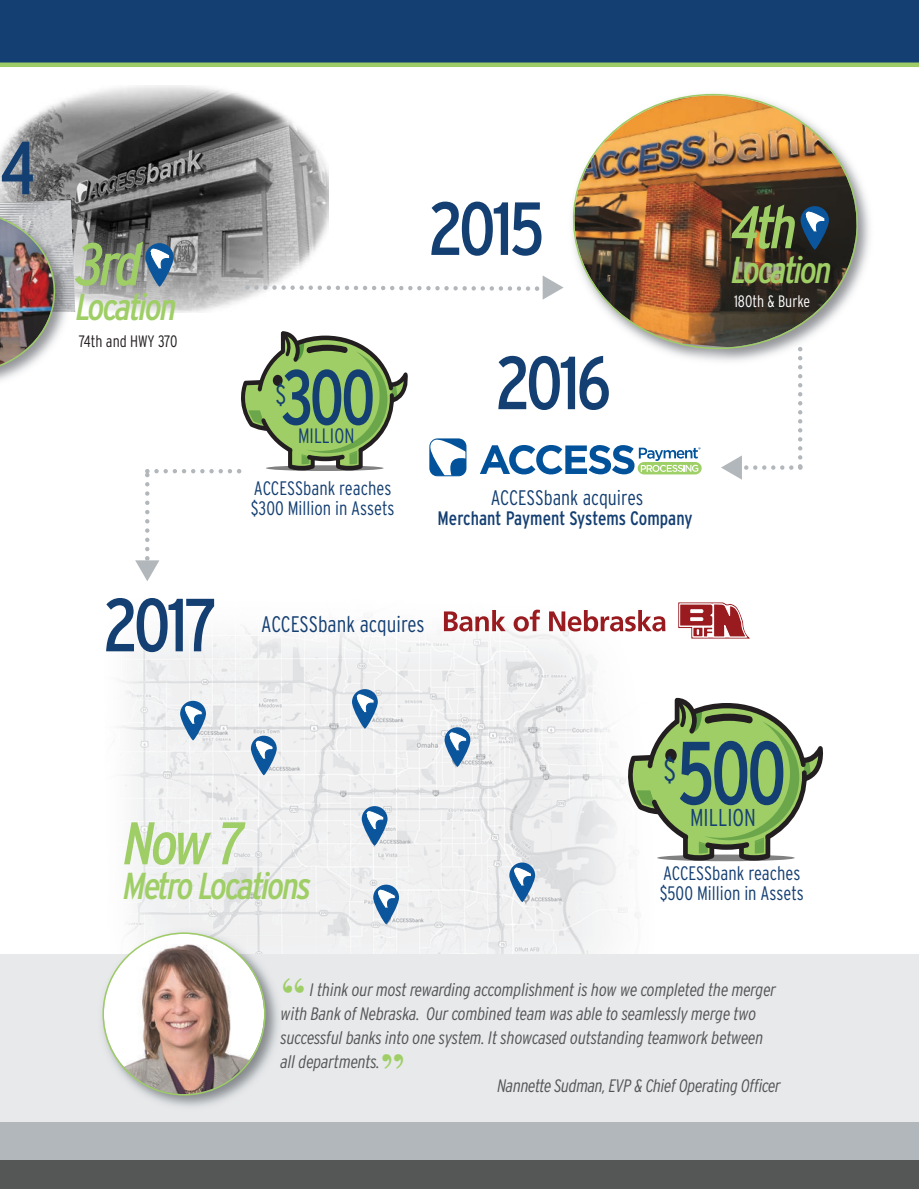
<style>
.page{position:relative;width:919px;height:1189px;background:#fff}
.page>*{position:absolute;margin:0;border:0;box-sizing:border-box;transform-origin:0 0}
.t1{font:condensed 89.1px "Interstate";color:#143f72;scale:.9 1}
.t2{font:condensed 77.7px "Interstate";color:#143f72;scale:.9 1}
.t3{font:condensed 75px "Interstate";letter-spacing:-.05em;color:#143f72}
.t4{font:italic condensed 60px "Interstate";letter-spacing:-.05em;color:#9fce66}
.t5{font:700 45px "Bodoni BT";color:#9fce66}
.t6{font:italic condensed 37.5px "Interstate";letter-spacing:-.05em;color:#9fce66}
.t7{font:300 condensed 31.8px "Interstate";color:#143f72;scale:.96 1}
.t8{font:300 condensed 27.15px "Interstate";color:#143f72;scale:.96 1}
.t9{font:300 condensed 24.3px "Interstate";color:#143f72;scale:.96 1}
.t10{font:300 condensed 22.5px "Interstate";color:#143f72;scale:.96 1}
.t11{font:300 condensed 21px "Interstate";color:#143f72;scale:.96 1}
.t12{font:300 condensed 20.85px "Interstate";color:#143f72;scale:.96 1}
.t13{font:300 condensed 19.5px/19.5px "Interstate";color:#143f72;scale:.96 1}
.t14{font:condensed 19.5px "Interstate";color:#143f72;scale:.96 1}
.t15{font:italic 300 condensed 18px/24px "Interstate";letter-spacing:-.01em;color:#555656}
.t16{font:300 condensed 16.5px "Interstate";color:#231f20;scale:.96 1}
.t17{font:300 condensed 16.5px "Interstate";color:#fff;scale:.96 1}
</style>
<div class="page">
<img style="left:0;top:86px;width:329px;height:226px">
<img style="left:120px;top:612px;width:565px;height:342px">
<div style="left:0;top:0;width:919px;height:65px;background:#143f72"></div>
<div style="left:0;top:1118px;width:919px;height:42px;background:#b2b7bb"></div>
<div style="left:0;top:1160px;width:919px;height:29px;background:#555656"></div>
<div style="left:0;top:954px;width:919px;height:168px;background:#e7e9eb"></div>
<img style="left:120px;top:926px;width:165px;height:181px">
<svg style="left:102px;top:932px;width:164px;height:163px"></svg>
<img style="left:0;top:203px;width:78px;height:178px">
<img style="left:0;top:200px;width:75px;height:112px">
<img style="left:0;top:213px;width:57px;height:158px">
<img style="left:678px;top:93px;width:192px;height:268px">
<img style="left:572px;top:94px;width:291px;height:261px">
<svg style="left:657px;top:854px;width:138px;height:7px"></svg>
<svg style="left:628px;top:698px;width:195px;height:162px"></svg>
<svg style="left:444px;top:610px;width:62px;height:21px"></svg>
<svg style="left:514px;top:609px;width:26px;height:22px"></svg>
<svg style="left:549px;top:610px;width:116px;height:21px"></svg>
<svg style="left:678px;top:602px;width:72px;height:36px"></svg>
<svg style="left:145px;top:243px;width:29px;height:44px"></svg>
<svg style="left:150px;top:248px;width:20px;height:21px"></svg>
<svg style="left:243px;top:275px;width:321px;height:25px"></svg>
<svg style="left:801px;top:206px;width:28px;height:44px"></svg>
<svg style="left:805px;top:211px;width:20px;height:21px"></svg>
<svg style="left:721px;top:347px;width:82px;height:133px"></svg>
<hr style="left:0;top:63px;width:919px;height:4px;background:#9dcc66">
<svg style="left:352px;top:689px;width:26px;height:39px"></svg>
<svg style="left:356px;top:693px;width:18px;height:19px"></svg>
<svg style="left:251px;top:735px;width:26px;height:40px"></svg>
<svg style="left:255px;top:740px;width:18px;height:19px"></svg>
<svg style="left:362px;top:806px;width:26px;height:39px"></svg>
<svg style="left:366px;top:810px;width:18px;height:19px"></svg>
<svg style="left:445px;top:727px;width:25px;height:40px"></svg>
<svg style="left:448px;top:731px;width:19px;height:19px"></svg>
<svg style="left:373px;top:884px;width:26px;height:40px"></svg>
<svg style="left:377px;top:889px;width:19px;height:19px"></svg>
<svg style="left:509px;top:862px;width:26px;height:40px"></svg>
<svg style="left:513px;top:866px;width:19px;height:20px"></svg>
<svg style="left:180px;top:701px;width:26px;height:39px"></svg>
<svg style="left:184px;top:705px;width:19px;height:19px"></svg>
<svg style="left:430px;top:439px;width:36px;height:37px"></svg>
<div style="left:430px;top:439px;width:36px;height:37px;border:1px solid #01529a;border-radius:8px"></div>
<svg style="left:480px;top:445px;width:221px;height:29px"></svg>
<svg style="left:135px;top:331px;width:273px;height:250px"></svg>
<h3 class="t3" style="left:0;top:124px;width:37px">4</h3>
<h3 class="t4" style="left:76px;top:229px;width:68px">3rd</h3>
<h3 class="t6" style="left:76px;top:285px;width:102px">Location</h3>
<p class="t16" style="left:79px;top:332px;width:104px">74th and HWY 370</p>
<h3 class="t3" style="left:103px;top:581px;width:116px">2017</h3>
<h3 class="t3" style="left:428px;top:185px;width:119px">2015</h3>
<h2 class="t2" style="left:281px;top:352px;width:107px">300</h2>
<p class="t12" style="left:298px;top:423px;width:60px">MILLION</p>
<h3 class="t8" style="left:275px;top:379px;width:13px">$</h3>
<p class="t13" style="left:251px;top:479px;width:151px">ACCESSbank reaches $300 Million in Assets</p>
<h3 class="t3" style="left:495px;top:339px;width:118px">2016</h3>
<p class="t11" style="left:491px;top:485px;width:160px">ACCESSbank acquires</p>
<p class="t14" style="left:438px;top:506px;width:267px">Merchant Payment Systems Company</p>
<p class="t10" style="left:261px;top:610px;width:172px">ACCESSbank acquires</p>
<h3 class="t4" style="left:732px;top:192px;width:68px">4th</h3>
<h3 class="t6" style="left:732px;top:248px;width:102px">Location</h3>
<p class="t17" style="left:734px;top:292px;width:81px">180th &amp; Burke</p>
<h3 class="t4" style="left:124px;top:808px;width:122px">Now 7</h3>
<h3 class="t6" style="left:124px;top:864px;width:190px">Metro Locations</h3>
<h1 class="t1" style="left:677px;top:721px;width:124px">500</h1>
<h3 class="t9" style="left:690px;top:803px;width:70px">MILLION</h3>
<h3 class="t7" style="left:663px;top:751px;width:15px">$</h3>
<p class="t13" style="left:660px;top:864px;width:152px">ACCESSbank reaches $500 Million in Assets</p>
<h3 class="t5" style="left:281px;top:979px;width:27px">“</h3>
<p class="t15" style="left:280px;top:977px;width:497px;text-indent:29px">I think our most rewarding accomplishment is how we completed the merger with Bank of Nebraska. Our combined team was able to seamlessly merge two successful banks into one system. It showcased outstanding teamwork between all departments.</p>
<h3 class="t5" style="left:380px;top:1055px;width:27px">”</h3>
<p class="t15" style="left:497px;top:1073px;width:285px">Nannette Sudman, EVP &amp; Chief Operating Officer</p>
</div>
